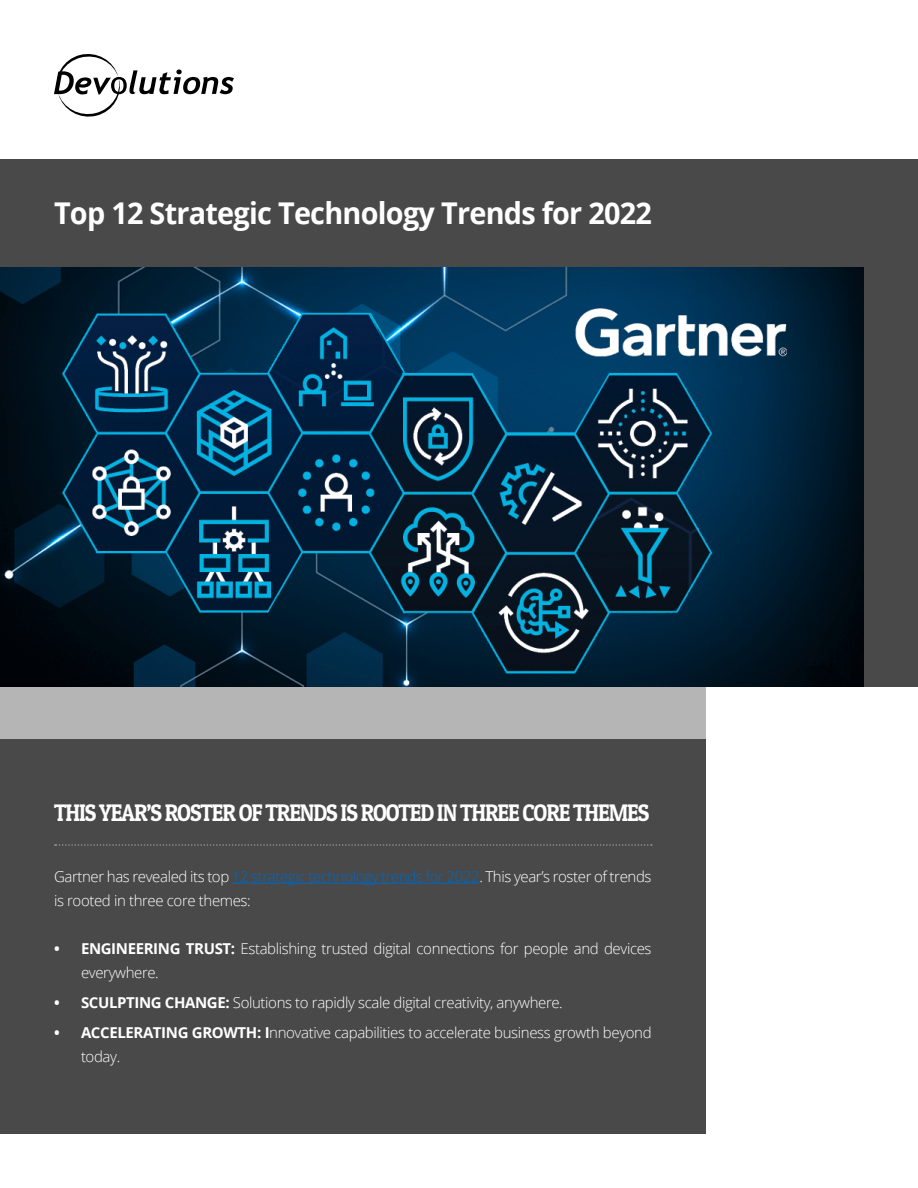
<style>
.page{position:relative;width:918px;height:1188px;background:#fff}
.page>*{position:absolute;margin:0;border:0;box-sizing:border-box;transform-origin:0 0}
.t1{font:700 30px "Open Sans";letter-spacing:-.025em;color:#fff;scale:.96 1}
.t2{font:24px "Patua One";letter-spacing:-.05em;color:#fff;scale:.9 1}
.t3{font:300 15px/24px "Open Sans";letter-spacing:-.025em;color:#fff}
.s1{color:#0068c3}
.s2{font-weight:700}
</style>
<div class="page">
<div style="left:0;top:159px;width:918px;height:527px;background:#494949"></div>
<svg style="left:54px;top:54px;width:180px;height:63px"></svg>
<div style="left:0;top:686px;width:706px;height:348px;background:#b5b5b5"></div>
<div style="left:0;top:739px;width:706px;height:395px;background:#494949"></div>
<svg style="left:55px;top:844px;width:597px;height:2px"></svg>
<hr style="left:232px;top:883px;width:247px;height:1px;background:#0068c3">
<img style="left:0;top:267px;width:864px;height:419px">
<p class="t1" style="left:54px;top:192px;width:624px">Top 12 Strategic Technology Trends for 2022</p>
<p class="t2" style="left:54px;top:797px;width:663px">THIS YEAR’S ROSTER OF TRENDS IS ROOTED IN THREE CORE THEMES</p>
<p class="t3" style="left:54px;top:864px;width:599px">Gartner has revealed its top <span class="s1">12 strategic technology trends for 2022</span>. This year’s roster of trends is rooted in three core themes:</p>
<p class="t3" style="left:81px;top:936px;width:572px;text-indent:-27px"><span class="s2">• ENGINEERING TRUST:</span> Establishing trusted digital connections for people and devices everywhere.</p>
<p class="t3" style="left:54px;top:990px;width:510px"><span class="s2">• SCULPTING CHANGE:</span> Solutions to rapidly scale digital creativity, anywhere.</p>
<p class="t3" style="left:81px;top:1020px;width:572px;text-indent:-27px"><span class="s2">• ACCELERATING GROWTH: I</span>nnovative capabilities to accelerate business growth beyond today.</p>
</div>
